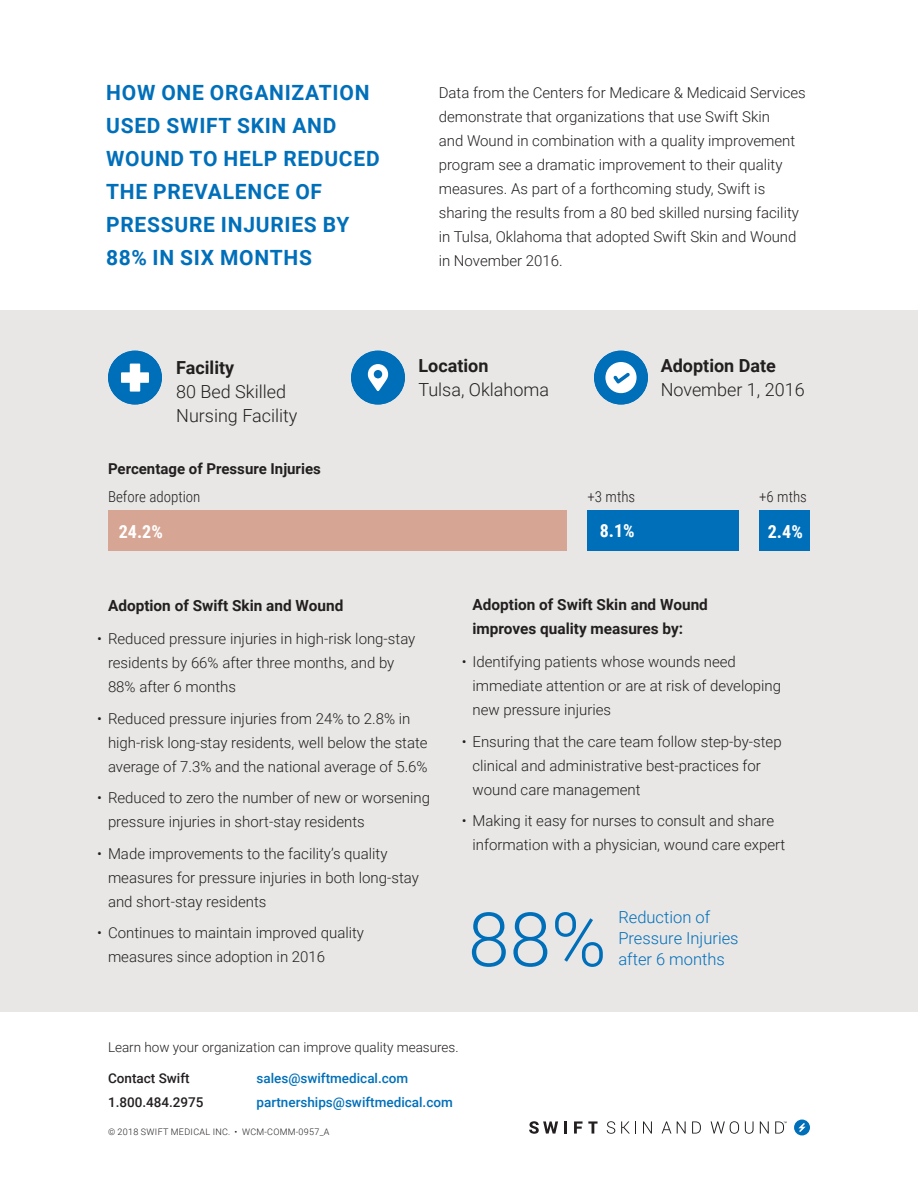
<style>
.page{position:relative;width:918px;height:1188px;background:#fff}
.page>*{position:absolute;margin:0;border:0;box-sizing:border-box;transform-origin:0 0}
.t1{font:300 75px "Roboto";color:#006fba}
.t2{font:700 21px/33px "Roboto";letter-spacing:.035em;color:#006fba}
.t3{font:300 18px/24px "Roboto";color:#231f20}
.t4{font:700 18px "Roboto";color:#231f20}
.t5{font:700 18px "Roboto Condensed";color:#fff}
.t6{font:300 16.5px/21px "Roboto";color:#006fba}
.t7{font:700 15.3px/24px "Roboto";color:#231f20}
.t8{font:300 15px/24px "Roboto";color:#231f20}
.t9{font:700 15px "Roboto";color:#231f20}
.t10{font:300 15px "Roboto Condensed";color:#231f20}
.t11{font:500 13.5px "Roboto";color:#006fba}
.t12{font:300 13.5px "Roboto";color:#231f20}
.t13{font:500 13.5px "Roboto";color:#231f20}
.t14{font:300 9px "Roboto";letter-spacing:.035em;color:#231f20}
</style>
<div class="page">
<svg style="left:794px;top:1120px;width:16px;height:15px"></svg>
<svg style="left:529px;top:1121px;width:29px;height:13px"></svg>
<svg style="left:564px;top:1121px;width:3px;height:13px"></svg>
<svg style="left:574px;top:1121px;width:24px;height:13px"></svg>
<svg style="left:607px;top:1121px;width:8px;height:13px"></svg>
<svg style="left:621px;top:1121px;width:15px;height:13px"></svg>
<svg style="left:643px;top:1121px;width:9px;height:13px"></svg>
<svg style="left:662px;top:1121px;width:9px;height:13px"></svg>
<svg style="left:677px;top:1121px;width:9px;height:13px"></svg>
<svg style="left:692px;top:1121px;width:9px;height:13px"></svg>
<svg style="left:711px;top:1121px;width:28px;height:13px"></svg>
<svg style="left:745px;top:1121px;width:9px;height:13px"></svg>
<svg style="left:760px;top:1121px;width:9px;height:13px"></svg>
<svg style="left:775px;top:1121px;width:12px;height:13px"></svg>
<div style="left:0;top:310px;width:918px;height:702px;background:#e9e7e6"></div>
<div style="left:108px;top:510px;width:459px;height:40px;background:#d7a593"></div>
<div style="left:588px;top:510px;width:151px;height:40px;background:#006fba"></div>
<div style="left:760px;top:510px;width:50px;height:40px;background:#006fba"></div>
<div style="left:108px;top:351px;width:54px;height:54px;background:#006fba;border-radius:50%"></div>
<svg style="left:121px;top:364px;width:28px;height:28px"></svg>
<div style="left:351px;top:351px;width:54px;height:54px;background:#006fba;border-radius:50%"></div>
<svg style="left:368px;top:364px;width:20px;height:27px"></svg>
<div style="left:594px;top:351px;width:54px;height:54px;background:#006fba;border-radius:50%"></div>
<svg style="left:605px;top:362px;width:32px;height:31px"></svg>
<h2 class="t2" style="left:106px;top:76px;width:275px">HOW ONE ORGANIZATION<br>USED SWIFT SKIN AND<br>WOUND TO HELP REDUCED<br>THE PREVALENCE OF<br>PRESSURE INJURIES BY<br>88% IN SIX MONTHS</h2>
<p class="t8" style="left:439px;top:81px;width:369px">Data from the Centers for Medicare &amp; Medicaid Services demonstrate that organizations that use Swift Skin<br>and Wound in combination with a quality improvement program see a dramatic improvement to their quality measures. As part of a forthcoming study, Swift is sharing the results from a 80 bed skilled nursing facility in Tulsa, Oklahoma that adopted Swift Skin and Wound in November 2016.</p>
<p class="t4" style="left:176px;top:357px;width:60px">Facility</p>
<p class="t3" style="left:176px;top:380px;width:123px">80 Bed Skilled<br>Nursing Facility</p>
<p class="t9" style="left:108px;top:460px;width:214px">Percentage of Pressure Injuries</p>
<p class="t4" style="left:418px;top:356px;width:72px">Location</p>
<p class="t3" style="left:418px;top:378px;width:132px">Tulsa, Oklahoma</p>
<p class="t4" style="left:661px;top:356px;width:117px">Adoption Date</p>
<p class="t3" style="left:661px;top:378px;width:145px">November 1, 2016</p>
<p class="t10" style="left:108px;top:488px;width:94px">Before adoption</p>
<p class="t10" style="left:588px;top:488px;width:49px">+3 mths</p>
<p class="t10" style="left:759px;top:488px;width:49px">+6 mths</p>
<p class="t5" style="left:119px;top:521px;width:46px">24.2%</p>
<p class="t5" style="left:600px;top:521px;width:36px">8.1%</p>
<p class="t5" style="left:768px;top:521px;width:36px">2.4%</p>
<p class="t7" style="left:108px;top:594px;width:237px">Adoption of Swift Skin and Wound</p>
<p class="t8" style="left:108px;top:627px;width:309px;text-indent:-11px">• Reduced pressure injuries in high-risk long-stay residents by 66% after three months, and by<br>88% after 6 months</p>
<p class="t8" style="left:108px;top:707px;width:321px;text-indent:-11px">• Reduced pressure injuries from 24% to 2.8% in high-risk long-stay residents, well below the state average of 7.3% and the national average of 5.6%</p>
<p class="t8" style="left:108px;top:786px;width:324px;text-indent:-11px">• Reduced to zero the number of new or worsening pressure injuries in short-stay residents</p>
<p class="t8" style="left:108px;top:842px;width:312px;text-indent:-11px">• Made improvements to the facility’s quality measures for pressure injuries in both long-stay and short-stay residents</p>
<p class="t8" style="left:108px;top:921px;width:258px;text-indent:-11px">• Continues to maintain improved quality measures since adoption in 2016</p>
<p class="t7" style="left:472px;top:593px;width:237px">Adoption of Swift Skin and Wound improves quality measures by:</p>
<p class="t8" style="left:472px;top:650px;width:310px;text-indent:-11px">• Identifying patients whose wounds need immediate attention or are at risk of developing new pressure injuries</p>
<p class="t8" style="left:472px;top:729px;width:311px;text-indent:-11px">• Ensuring that the care team follow step-by-step clinical and administrative best-practices for wound care management</p>
<p class="t8" style="left:472px;top:809px;width:314px;text-indent:-11px">• Making it easy for nurses to consult and share information with a physician, wound care expert</p>
<h1 class="t1" style="left:468px;top:897px;width:140px">88%</h1>
<p class="t6" style="left:618px;top:907px;width:122px">Reduction of<br>Pressure Injuries</p>
<p class="t6" style="left:618px;top:949px;width:108px">after 6 months</p>
<p class="t12" style="left:108px;top:1039px;width:352px">Learn how your organization can improve quality measures.</p>
<p class="t13" style="left:108px;top:1070px;width:83px">Contact Swift</p>
<p class="t11" style="left:256px;top:1070px;width:153px">sales@swiftmedical.com</p>
<p class="t13" style="left:108px;top:1094px;width:97px">1.800.484.2975</p>
<p class="t11" style="left:256px;top:1094px;width:198px">partnerships@swiftmedical.com</p>
<p class="t14" style="left:108px;top:1126px;width:223px">© 2018 SWIFT MEDICAL INC. • WCM-COMM-0957_A</p>
</div>
